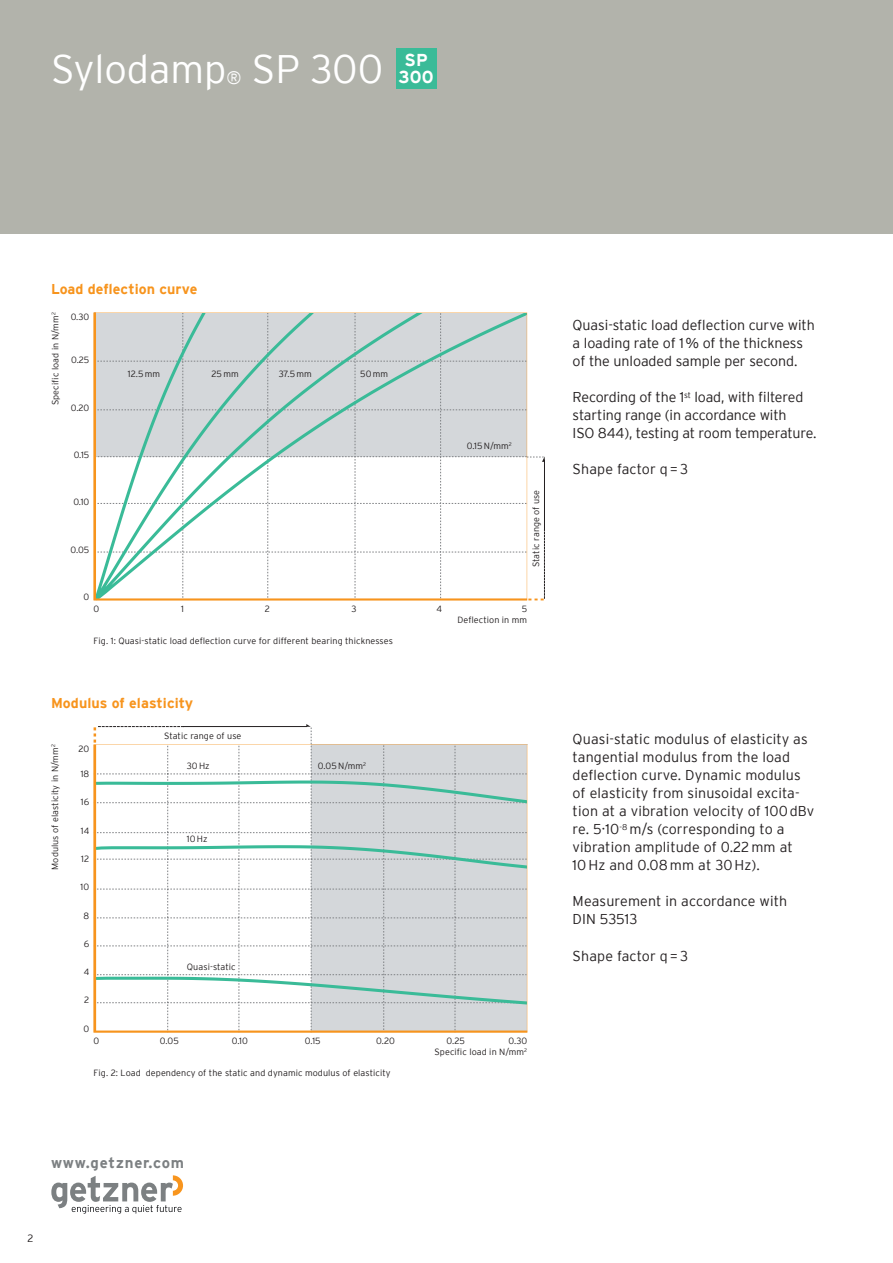
<style>
.page{position:relative;width:893px;height:1263px;background:#fff}
.page>*{position:absolute;margin:0;border:0;box-sizing:border-box;transform-origin:0 0}
.t1{font:300 39.75px "Interstate";color:#fff}
.t2{font:700 17.25px "Interstate";color:#fff}
.t3{font:700 15px "Interstate";letter-spacing:.055em;color:#7c8082}
.t4{font:300 14.25px/18px "Interstate";color:#231f20}
.t5{font:700 14.25px "Interstate";letter-spacing:.005em;color:#f7941d}
.t6{font:300 10.5px "Interstate";color:#231f20}
.t7{font:300 9px/11.6px "Interstate";letter-spacing:.01em;color:#231f20;text-align:right}
.s1{font-size:18px}
</style>
<div class="page">
<svg style="left:51px;top:1175px;width:132px;height:39px"></svg>
<div style="left:0;top:0;width:893px;height:234px;background:#b2b3ab"></div>
<svg style="left:527px;top:746px;width:1px;height:286px"></svg>
<svg style="left:94px;top:724px;width:433px;height:308px"></svg>
<svg style="left:94px;top:312px;width:433px;height:288px;fill:#d4d7da"></svg>
<div style="left:396px;top:48px;width:40px;height:40px;background:#3abb98"></div>
<h1 class="t1" style="left:51px;top:51px;width:334px">Sylodamp<span class="s1">®</span> SP 300</h1>
<p class="t2" style="left:404px;top:53px;width:25px">SP</p>
<p class="t2" style="left:399px;top:70px;width:36px">300</p>
<p class="t5" style="left:51px;top:281px;width:148px">Load deflection curve</p>
<p class="t7" style="left:49px;top:405px;width:94px;rotate:-90deg">Specific load in N/mm<sup>2</sup></p>
<p class="t7" style="left:71px;top:311px;width:20px">0.30</p>
<p class="t7" style="left:71px;top:355px;width:20px">0.25</p>
<p class="t7" style="left:71px;top:402px;width:20px">0.20</p>
<p class="t7" style="left:74px;top:449px;width:17px">0.15</p>
<p class="t7" style="left:128px;top:369px;width:34px">12.5 mm</p>
<p class="t7" style="left:212px;top:369px;width:29px">25 mm</p>
<p class="t7" style="left:279px;top:369px;width:35px">37.5 mm</p>
<p class="t7" style="left:360px;top:369px;width:29px">50 mm</p>
<p class="t7" style="left:467px;top:439px;width:47px">0.15 N/mm<sup>2</sup></p>
<p class="t7" style="left:73px;top:497px;width:17px">0.10</p>
<p class="t7" style="left:71px;top:544px;width:20px">0.05</p>
<p class="t7" style="left:84px;top:592px;width:7px">0</p>
<p class="t7" style="left:530px;top:567px;width:79px;rotate:-90deg">Static range of use</p>
<p class="t7" style="left:94px;top:603px;width:7px">0</p>
<p class="t7" style="left:181px;top:603px;width:4px">1</p>
<p class="t7" style="left:265px;top:603px;width:7px">2</p>
<p class="t7" style="left:352px;top:603px;width:7px">3</p>
<p class="t7" style="left:437px;top:603px;width:7px">4</p>
<p class="t7" style="left:457px;top:603px;width:71px">5<br>Deflection in mm</p>
<p class="t7" style="left:94px;top:635px;width:301px">Fig. 1: Quasi-static load deflection curve for different bearing thicknesses</p>
<p class="t5" style="left:51px;top:695px;width:144px">Modulus of elasticity</p>
<p class="t7" style="left:49px;top:870px;width:127px;rotate:-90deg">Modulus of elasticity in N/mm<sup>2</sup></p>
<p class="t7" style="left:78px;top:743px;width:12px">20</p>
<p class="t7" style="left:81px;top:768px;width:10px">18</p>
<p class="t7" style="left:81px;top:796px;width:10px">16</p>
<p class="t7" style="left:81px;top:825px;width:10px">14</p>
<p class="t7" style="left:81px;top:853px;width:10px">12</p>
<p class="t7" style="left:81px;top:882px;width:10px">10</p>
<p class="t7" style="left:84px;top:909px;width:7px">8</p>
<p class="t7" style="left:84px;top:938px;width:7px">6</p>
<p class="t7" style="left:84px;top:967px;width:7px">4</p>
<p class="t7" style="left:84px;top:995px;width:7px">2</p>
<p class="t7" style="left:84px;top:1023px;width:7px">0</p>
<p class="t7" style="left:164px;top:730px;width:79px">Static range of use</p>
<p class="t7" style="left:187px;top:760px;width:24px">30 Hz</p>
<p class="t7" style="left:187px;top:833px;width:22px">10 Hz</p>
<p class="t7" style="left:187px;top:961px;width:50px">Quasi-static</p>
<p class="t7" style="left:318px;top:760px;width:50px">0.05 N/mm<sup>2</sup></p>
<p class="t7" style="left:94px;top:1035px;width:7px">0</p>
<p class="t7" style="left:160px;top:1035px;width:20px">0.05</p>
<p class="t7" style="left:232px;top:1035px;width:18px">0.10</p>
<p class="t7" style="left:305px;top:1035px;width:17px">0.15</p>
<p class="t7" style="left:376px;top:1035px;width:20px">0.20</p>
<p class="t7" style="left:446px;top:1035px;width:20px">0.25</p>
<p class="t7" style="left:434px;top:1035px;width:94px">0.30<br>Specific load in N/mm<sup>2</sup></p>
<p class="t7" style="left:94px;top:1067px;width:298px">Fig. 2: Load dependency of the static and dynamic modulus of elasticity</p>
<p class="t3" style="left:51px;top:1157px;width:135px">www.getzner.com</p>
<p class="t6" style="left:28px;top:1234px;width:7px">2</p>
<p class="t4" style="left:573px;top:316px;width:244px">Quasi-static load deflection curve with a loading rate of 1 % of the thickness of the unloaded sample per second.</p>
<p class="t4" style="left:573px;top:388px;width:245px">Recording of the 1<sup>st</sup> load, with filtered starting range (in accordance with<br>ISO 844), testing at room temperature.</p>
<p class="t4" style="left:573px;top:460px;width:117px">Shape factor q = 3</p>
<p class="t4" style="left:573px;top:731px;width:243px">Quasi-static modulus of elasticity as tangential modulus from the load deflection curve. Dynamic modulus of elasticity from sinusoidal excita&shy;tion at a vibration velocity of 100 dBv re. 5·10<sup>-8</sup> m/s (corresponding to a vibration amplitude of 0.22 mm at<br>10 Hz and 0.08 mm at 30 Hz).</p>
<p class="t4" style="left:573px;top:893px;width:216px">Measurement in accordance with<br>DIN 53513</p>
<p class="t4" style="left:573px;top:946px;width:117px">Shape factor q = 3</p>
</div>
